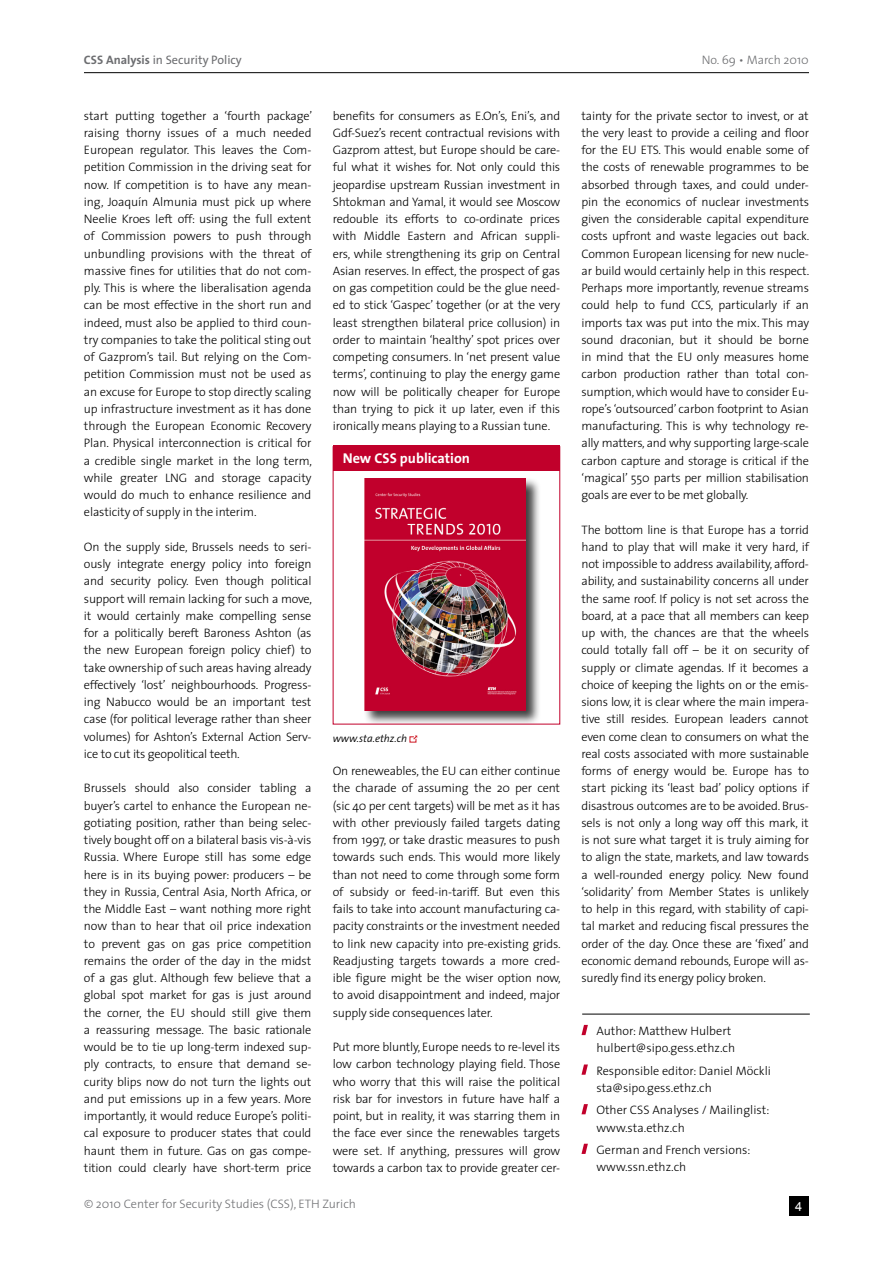
<style>
.page{position:relative;width:893px;height:1263px;background:#fff}
.page>*{position:absolute;margin:0;border:0;box-sizing:border-box;transform-origin:0 0}
.BOX_1_Titel_weiss{font:700 14.25px "The Sans";color:#fff}
.t1{font:12.75px "Arial";color:#fff}
._4_Text{font:300 12.3px/17.2px "The Sans";letter-spacing:-.015em;color:#000;text-align:justify}
.bullets{font:300 12.3px "The Sans";color:#000}
.t2{font:300 12.3px "The Sans";color:#6d6e71}
.t3{font:12.3px "The Sans";color:#6d6e71}
._3_Bildlegende{font:italic 300 10.65px "The Sans";color:#000}
.s1{font-weight:700}
</style>
<div class="page">
<hr style="left:84px;top:72px;width:725px;height:1px;background:#000">
<div style="left:789px;top:1196px;width:20px;height:20px;background:#000"></div>
<svg style="left:581px;top:1025px;width:7px;height:10px"></svg>
<svg style="left:581px;top:1064px;width:7px;height:11px"></svg>
<svg style="left:581px;top:1104px;width:7px;height:10px"></svg>
<svg style="left:581px;top:1144px;width:7px;height:10px"></svg>
<hr style="left:582px;top:1014px;width:228px;height:1px;background:#000">
<div style="left:364px;top:478px;width:177px;height:246px;background:#000;opacity:.75"></div>
<img style="left:364px;top:478px;width:161px;height:232px">
<div style="left:333px;top:445px;width:226px;height:26px;background:#c1002b"></div>
<svg style="left:409px;top:735px;width:8px;height:8px"></svg>
<p class="t3" style="left:84px;top:50px;width:159px"><span class="s1">CSS Analysis</span> in Security Policy</p>
<p class="t2" style="left:702px;top:50px;width:108px">No. 69 • March 2010</p>
<p class="_4_Text" style="left:84px;top:106px;width:230px">start putting together a ‘fourth package’ raising thorny issues of a much needed European regulator. This leaves the Com&shy;petition Commission in the driving seat for now. If competition is to have any mean&shy;ing, Joaquín Almunia must pick up where Neelie Kroes left off: using the full extent of Commission powers to push through unbundling provisions with the threat of massive fines for utilities that do not com&shy;ply. This is where the liberalisation agenda can be most effective in the short run and indeed, must also be applied to third coun&shy;try companies to take the political sting out of Gazprom’s tail. But relying on the Com&shy;petition Commission must not be used as an excuse for Europe to stop directly scaling up infrastructure investment as it has done through the European Economic Recovery Plan. Physical interconnection is critical for a credible single market in the long term, while greater LNG and storage capacity would do much to enhance resilience and elasticity of supply in the interim.</p>
<p class="_4_Text" style="left:84px;top:538px;width:230px">On the supply side, Brussels needs to seri&shy;ously integrate energy policy into foreign and security policy. Even though political support will remain lacking for such a move, it would certainly make compelling sense for a politically bereft Baroness Ashton (as the new European foreign policy chief) to take ownership of such areas having already effectively ‘lost’ neighbourhoods. Progress&shy;ing Nabucco would be an important test case (for political leverage rather than sheer volumes) for Ashton’s External Action Serv&shy;ice to cut its geopolitical teeth.</p>
<p class="_4_Text" style="left:84px;top:779px;width:229px">Brussels should also consider tabling a buyer’s cartel to enhance the European ne&shy;gotiating position, rather than being selec&shy;tively bought off on a bilateral basis vis-à-vis Russia. Where Europe still has some edge here is in its buying power: producers – be they in Russia, Central Asia, North Africa, or the Middle East – want nothing more right now than to hear that oil price indexation to prevent gas on gas price competition remains the order of the day in the midst of a gas glut. Although few believe that a global spot market for gas is just around the corner, the EU should still give them a reassuring message. The basic rationale would be to tie up long-term indexed sup&shy;ply contracts, to ensure that demand se&shy;curity blips now do not turn the lights out and put emissions up in a few years. More importantly, it would reduce Europe’s politi&shy;cal exposure to producer states that could haunt them in future. Gas on gas compe&shy;tition could clearly have short-term price</p>
<p class="_4_Text" style="left:333px;top:106px;width:229px">benefits for consumers as E.On’s, Eni’s, and Gdf-Suez’s recent contractual revisions with Gazprom attest, but Europe should be care&shy;ful what it wishes for. Not only could this jeopardise upstream Russian investment in Shtokman and Yamal, it would see Moscow redouble its efforts to co-ordinate prices with Middle Eastern and African suppli&shy;ers, while strengthening its grip on Central Asian reserves. In effect, the prospect of gas on gas competition could be the glue need&shy;ed to stick ‘Gaspec’ together (or at the very least strengthen bilateral price collusion) in order to maintain ‘healthy’ spot prices over competing consumers. In ‘net present value terms’, continuing to play the energy game now will be politically cheaper for Europe than trying to pick it up later, even if this ironically means playing to a Russian tune.</p>
<p class="BOX_1_Titel_weiss" style="left:343px;top:446px;width:129px">New CSS publication</p>
<p class="_3_Bildlegende" style="left:333px;top:730px;width:76px">www.sta.ethz.ch</p>
<p class="_4_Text" style="left:333px;top:762px;width:230px">On reneweables, the EU can either continue the charade of assuming the 20 per cent (sic 40 per cent targets) will be met as it has with other previously failed targets dating from 1997, or take drastic measures to push towards such ends. This would more likely than not need to come through some form of subsidy or feed-in-tariff. But even this fails to take into account manufacturing ca&shy;pacity constraints or the investment needed to link new capacity into pre-existing grids.<br>Readjusting targets towards a more cred&shy;ible figure might be the wiser option now, to avoid disappointment and indeed, major supply side consequences later.</p>
<p class="_4_Text" style="left:333px;top:1038px;width:229px">Put more bluntly, Europe needs to re-level its low carbon technology playing field. Those who worry that this will raise the political risk bar for investors in future have half a point, but in reality, it was starring them in the face ever since the renewables targets were set. If anything, pressures will grow towards a carbon tax to provide greater cer-</p>
<p class="_4_Text" style="left:581px;top:106px;width:229px">tainty for the private sector to invest, or at the very least to provide a ceiling and floor for the EU ETS. This would enable some of the costs of renewable programmes to be absorbed through taxes, and could under&shy;pin the economics of nuclear investments given the considerable capital expenditure costs upfront and waste legacies out back.<br>Common European licensing for new nucle&shy;ar build would certainly help in this respect.<br>Perhaps more importantly, revenue streams could help to fund CCS, particularly if an imports tax was put into the mix. This may sound draconian, but it should be borne in mind that the EU only measures home carbon production rather than total con&shy;sumption, which would have to consider Eu&shy;rope’s ‘outsourced’ carbon footprint to Asian manufacturing. This is why technology re&shy;ally matters, and why supporting large-scale carbon capture and storage is critical if the ‘magical’ 550 parts per million stabilisation goals are ever to be met globally.</p>
<p class="_4_Text" style="left:581px;top:520px;width:229px">The bottom line is that Europe has a torrid hand to play that will make it very hard, if not impossible to address availability, afford&shy;ability, and sustainability concerns all under the same roof. If policy is not set across the board, at a pace that all members can keep up with, the chances are that the wheels could totally fall off – be it on security of supply or climate agendas. If it becomes a choice of keeping the lights on or the emis&shy;sions low, it is clear where the main impera&shy;tive still resides. European leaders cannot even come clean to consumers on what the real costs associated with more sustainable forms of energy would be. Europe has to start picking its ‘least bad’ policy options if disastrous outcomes are to be avoided. Brus&shy;sels is not only a long way off this mark, it is not sure what target it is truly aiming for to align the state, markets, and law towards a well-rounded energy policy. New found ‘solidarity’ from Member States is unlikely to help in this regard, with stability of capi&shy;tal market and reducing fiscal pressures the order of the day. Once these are ‘fixed’ and economic demand rebounds, Europe will as&shy;suredly find its energy policy broken.</p>
<p class="bullets" style="left:596px;top:1021px;width:137px">Author: Matthew Hulbert</p>
<p class="bullets" style="left:596px;top:1038px;width:140px">hulbert@sipo.gess.ethz.ch</p>
<p class="bullets" style="left:596px;top:1060px;width:176px">Responsible editor: Daniel Möckli</p>
<p class="bullets" style="left:596px;top:1078px;width:117px">sta@sipo.gess.ethz.ch</p>
<p class="bullets" style="left:596px;top:1100px;width:174px">Other CSS Analyses / Mailinglist:</p>
<p class="bullets" style="left:596px;top:1117px;width:90px">www.sta.ethz.ch</p>
<p class="bullets" style="left:596px;top:1139px;width:156px">German and French versions:</p>
<p class="bullets" style="left:596px;top:1157px;width:91px">www.ssn.ethz.ch</p>
<p class="t2" style="left:84px;top:1194px;width:273px">© 2010 Center for Security Studies (CSS), ETH Zurich</p>
<p class="t1" style="left:795px;top:1198px;width:9px">4</p>
</div>
